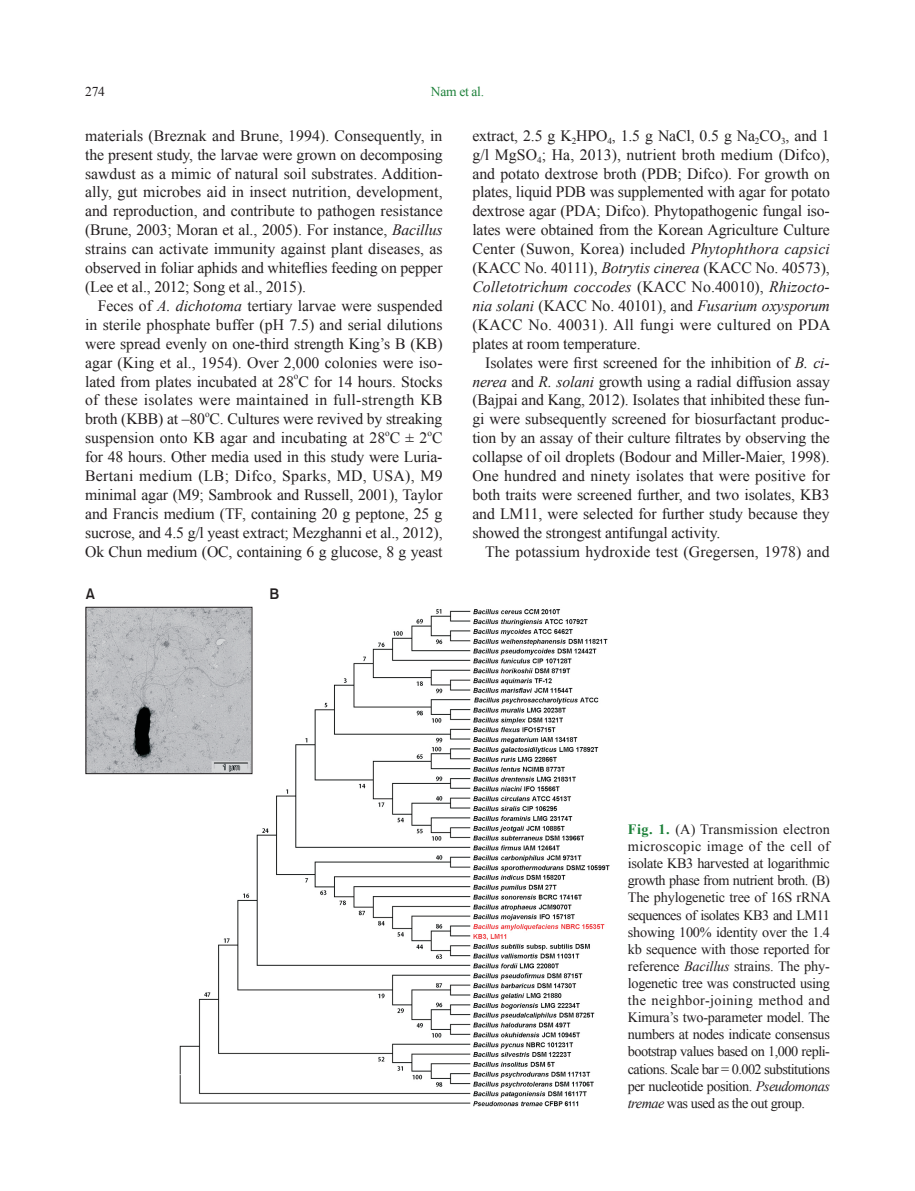
<style>
.page{position:relative;width:915px;height:1191px;background:#fff}
.page>*{position:absolute;margin:0;border:0;box-sizing:border-box;transform-origin:0 0}
.t1{font:15.75px/18.9px "Times New Roman";letter-spacing:-.01em;color:#231f20;text-align:justify}
.t2{font:15.75px/18.9px "Times New Roman";letter-spacing:.02em;color:#231f20}
.t3{font:15px "Gothic 725 BT Bold A";color:#231f20}
.t4{font:14.25px/17.1px "Times New Roman";letter-spacing:-.035em;color:#231f20;text-align:justify}
.t5{font:13.5px "Times New Roman";letter-spacing:-.02em;color:#1c8039}
.t6{font:13.5px "Times New Roman";color:#231f20}
.t7{font:9.15px "Times New Roman";color:#231f20}
.s1{font-style:italic}
.s2{font-weight:700;color:#1c8039}
</style>
<div class="page">
<img style="left:86px;top:607px;width:524px;height:500px">
<div style="left:86px;top:607px;width:166px;height:167px;border:1px solid #231f20"></div>
<p class="t5" style="left:430px;top:83px;width:55px">Nam et al.</p>
<p class="t1" style="left:85px;top:126px;width:359px">materials (Breznak and Brune, 1994). Consequently, in the present study, the larvae were grown on decomposing sawdust as a mimic of natural soil substrates. Addition&shy;ally, gut microbes aid in insect nutrition, development, and reproduction, and contribute to pathogen resistance (Brune, 2003; Moran et al., 2005). For instance, <span class="s1">Bacillus </span>strains can activate immunity against plant diseases, as observed in foliar aphids and whiteflies feeding on pepper (Lee et al., 2012; Song et al., 2015).</p>
<p class="t1" style="left:85px;top:296px;width:359px;text-indent:13px">Feces of <span class="s1">A. dichotoma</span> tertiary larvae were suspended in sterile phosphate buffer (pH 7.5) and serial dilutions were spread evenly on one-third strength King’s B (KB) agar (King et al., 1954). Over 2,000 colonies were iso&shy;lated from plates incubated at 28 C for 14 hours. Stocks</p>
<p class="t6" style="left:85px;top:83px;width:21px">274</p>
<p class="t1" style="left:472px;top:126px;width:359px">extract, 2.5 g K<sub>2</sub>HPO<sub>4</sub>, 1.5 g NaCl, 0.5 g Na<sub>2</sub>CO<sub>3</sub>, and 1 g/l MgSO<sub>4</sub>; Ha, 2013), nutrient broth medium (Difco), and potato dextrose broth (PDB; Difco). For growth on plates, liquid PDB was supplemented with agar for potato dextrose agar (PDA; Difco). Phytopathogenic fungal iso&shy;lates were obtained from the Korean Agriculture Culture Center (Suwon, Korea) included <span class="s1">Phytophthora capsici </span>(KACC No. 40111), <span class="s1">Botrytis cinerea</span> (KACC No. 40573), <span class="s1">Colletotrichum coccodes</span> (KACC No.40010), <span class="s1">Rhizocto&shy;nia solani</span> (KACC No. 40101), and <span class="s1">Fusarium oxysporum </span>(KACC No. 40031). All fungi were cultured on PDA plates at room temperature.</p>
<p class="t1" style="left:472px;top:352px;width:359px;text-indent:13px">Isolates were first screened for the inhibition of <span class="s1">B. ci&shy;nerea</span> and <span class="s1">R. solani</span> growth using a radial diffusion assay (Bajpai and Kang, 2012). Isolates that inhibited these fun&shy;gi were subsequently screened for biosurfactant produc&shy;tion by an assay of their culture filtrates by observing the collapse of oil droplets (Bodour and Miller-Maier, 1998).<br>One hundred and ninety isolates that were positive for both traits were screened further, and two isolates, KB3 and LM11, were selected for further study because they showed the strongest antifungal activity.</p>
<p class="t1" style="left:485px;top:541px;width:346px">The potassium hydroxide test (Gregersen, 1978) and</p>
<p class="t7" style="left:294px;top:370px;width:6px">o</p>
<p class="t2" style="left:85px;top:390px;width:359px">of these isolates were maintained in full-strength KB broth (KBB) at –80 C. Cultures were revived by streaking</p>
<p class="t7" style="left:205px;top:408px;width:6px">o</p>
<p class="t1" style="left:85px;top:428px;width:359px">suspension onto KB agar and incubating at 28 C ± 2 C</p>
<p class="t7" style="left:385px;top:426px;width:6px">o</p>
<p class="t7" style="left:427px;top:426px;width:6px">o</p>
<p class="t1" style="left:85px;top:447px;width:359px">for 48 hours. Other media used in this study were Luria-Bertani medium (LB; Difco, Sparks, MD, USA), M9 minimal agar (M9; Sambrook and Russell, 2001), Taylor and Francis medium (TF, containing 20 g peptone, 25 g sucrose, and 4.5 g/l yeast extract; Mezghanni et al., 2012), Ok Chun medium (OC, containing 6 g glucose, 8 g yeast</p>
<p class="t3" style="left:86px;top:585px;width:11px">A</p>
<p class="t3" style="left:269px;top:585px;width:11px">B</p>
<p class="t4" style="left:627px;top:820px;width:204px"><span class="s2">Fig. 1.</span> (A) Transmission electron microscopic image of the cell of isolate KB3 harvested at logarithmic growth phase from nutrient broth. (B)<br>The phylogenetic tree of 16S rRNA sequences of isolates KB3 and LM11 showing 100% identity over the 1.4 kb sequence with those reported for reference <span class="s1">Bacillus</span> strains. The phy&shy;logenetic tree was constructed using the neighbor-joining method and Kimura’s two-parameter model. The numbers at nodes indicate consensus bootstrap values based on 1,000 repli&shy;cations. Scale bar = 0.002 substitutions per nucleotide position. <span class="s1">Pseudomonas tremae</span> was used as the out group.</p>
</div>
